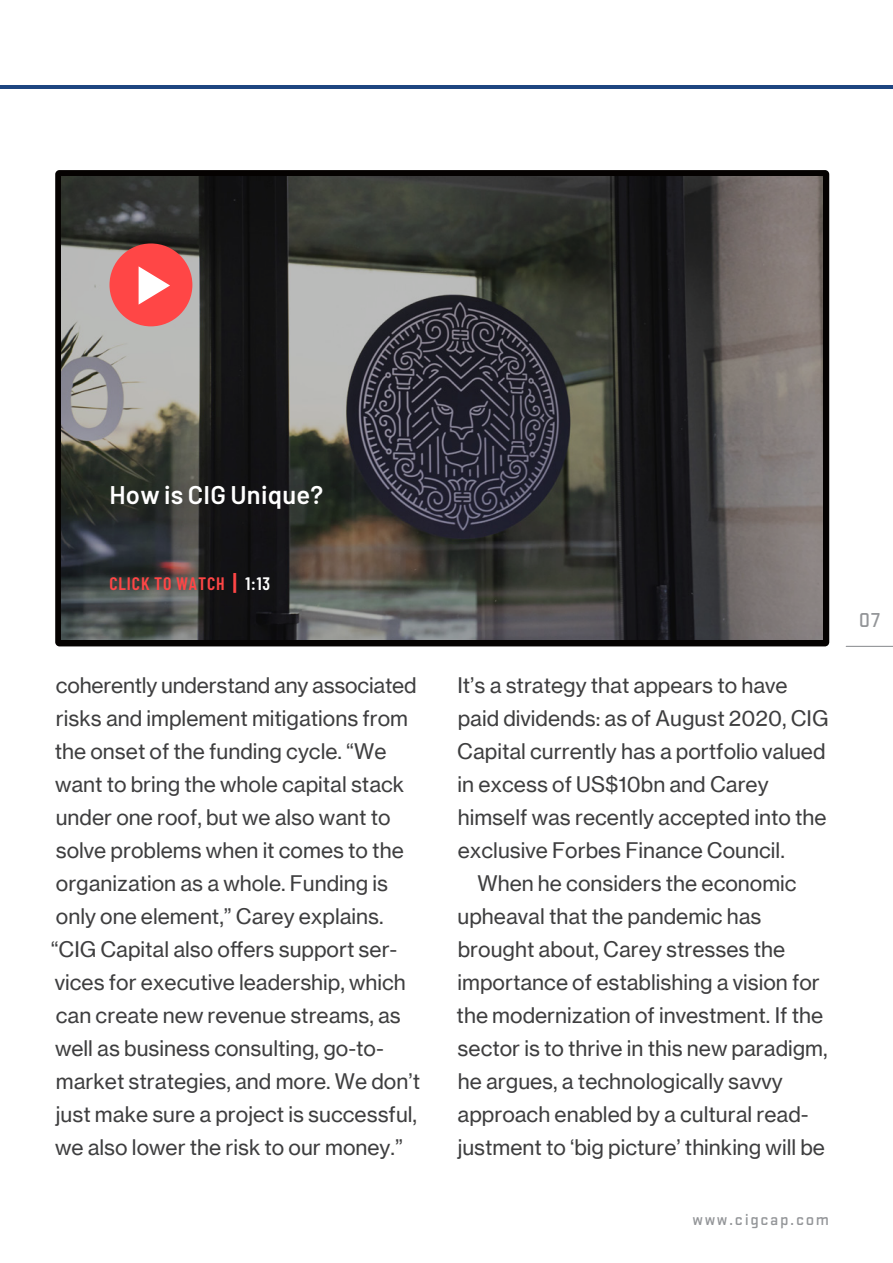
<style>
.page{position:relative;width:893px;height:1263px;background:#fff}
.page>*{position:absolute;margin:0;border:0;box-sizing:border-box;transform-origin:0 0}
.Video_Description_Te{font:600 25.5px "Barlow";letter-spacing:.01em;color:#fff}
.Neue_Haas___Body_Tex{font:21px/33px "N Haas Grotesk TX Pro 55 Rg";color:#3e3e3f}
.t1{font:500 21px "Stratum 1";color:#939598}
.Video_Description_Te-2{font:600 18px "Barlow Condensed";letter-spacing:.05em;color:#ff4646}
.t2{font:500 16.5px "Stratum 1";letter-spacing:.1em;color:#939598}
.s1{font-size:24px}
.s2{color:#fff}
</style>
<div class="page">
<svg style="left:55px;top:170px;width:774px;height:476px"></svg>
<div style="left:76px;top:480px;width:256px;height:66px;background:#231f20;opacity:.55"></div>
<div style="left:109px;top:243px;width:83px;height:83px;background:#ff4646;border-radius:50%"></div>
<svg style="left:139px;top:266px;width:31px;height:39px"></svg>
<div style="left:75px;top:569px;width:205px;height:62px;background:#231f20;opacity:.55"></div>
<hr style="left:846px;top:646px;width:47px;height:1px;background:#939598">
<hr style="left:0;top:85px;width:893px;height:3px;background:#1d4580">
<p class="Video_Description_Te" style="left:109px;top:476px;width:215px">How is CIG Unique?</p>
<p class="Video_Description_Te-2" style="left:109px;top:570px;width:162px">CLICK TO WATCH <span class="s1">|</span> <span class="s2">1:13</span></p>
<p class="Neue_Haas___Body_Tex" style="left:51px;top:669px;width:371px">coherently understand any associated risks and implement mitigations from the onset of the funding cycle. “We want to bring the whole capital stack under one roof, but we also want to solve problems when it comes to the organization as a whole. Funding is only one element,” Carey explains. “CIG Capital also offers support ser&shy;vices for executive leadership, which can create new revenue streams, as well as business consulting, go-to&shy;market strategies, and more. We don’t just make sure a project is successful, we also lower the risk to our money.”</p>
<p class="Neue_Haas___Body_Tex" style="left:457px;top:669px;width:373px">It’s a strategy that appears to have paid dividends: as of August 2020, CIG Capital currently has a portfolio valued in excess of US$10bn and Carey himself was recently accepted into the exclusive Forbes Finance Council.</p>
<p class="Neue_Haas___Body_Tex" style="left:457px;top:867px;width:373px;text-indent:21px">When he considers the economic upheaval that the pandemic has brought about, Carey stresses the importance of establishing a vision for the modernization of investment. If the sector is to thrive in this new paradigm, he argues, a technologically savvy approach enabled by a cultural read&shy;justment to ‘big picture’ thinking will be</p>
<p class="t2" style="left:692px;top:1208px;width:138px">www.cigcap.com</p>
<p class="t1" style="left:859px;top:606px;width:23px">07</p>
</div>
